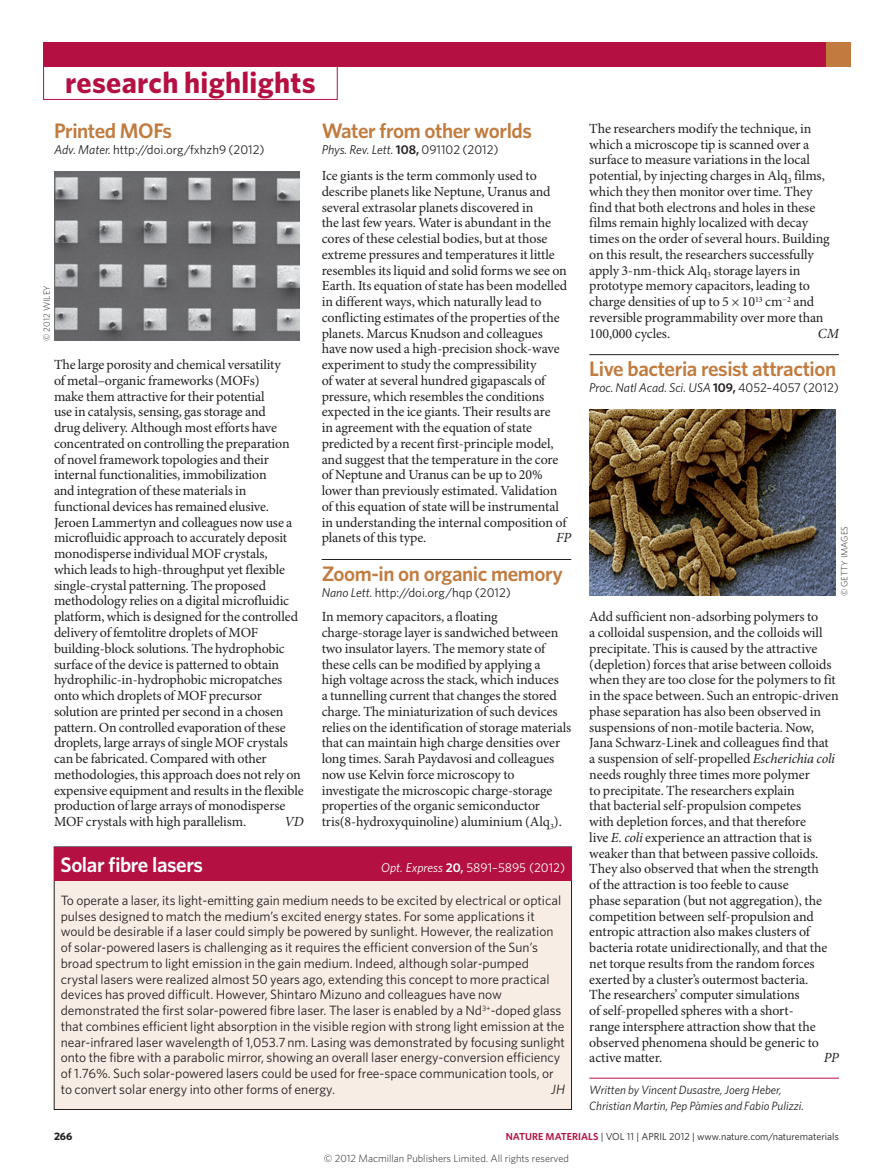
<style>
.page{position:relative;width:893px;height:1174px;background:#fff}
.page>*{position:absolute;margin:0;border:0;box-sizing:border-box;transform-origin:0 0}
.t1{font:700 30px "Whitney";letter-spacing:.01em;color:#b41142}
.Title_w_rule{font:600 21px "Whitney";letter-spacing:-.02em;color:#c17b3f}
.Title{font:600 21px "Whitney";letter-spacing:-.02em;color:#c17b3f}
.RH_box_title{font:600 21px "Whitney";letter-spacing:-.02em;color:#fff}
.Body_first{font:13.95px/15.8px "Minion Pro";letter-spacing:-.01em;color:#231f20}
.Body_first-2{font:italic 13.95px "Minion Pro";letter-spacing:-.005em;color:#231f20}
.Box_body_first{font:13.5px/15.8px "Whitney";color:#231f20}
.Box_body_first-2{font:italic 13.5px "Whitney";color:#231f20}
.Journal_DOI_ref{font:12.75px "Whitney";color:#231f20}
.Journal_DOI_ref-2{font:italic 12.75px "Whitney";letter-spacing:-.005em;color:#231f20}
.RH_box_title-2{font:12.75px "Whitney";color:#fff}
.Author_information{font:italic 12px/15.8px "Whitney";color:#231f20}
.t2{font:700 10.8px "Whitney";color:#231f20}
.t3{font:300 10.5px "Whitney";color:#231f20}
.t4{font:10.2px "Whitney";color:#231f20}
.Picture_credit{font:300 9px "Whitney";color:#231f20}
.s1{font-style:italic}
.s2{font-weight:600;font-style:normal}
.s3{font-style:normal}
.s4{font-weight:600}
.s5{font-weight:600;color:#b41142}
</style>
<div class="page">
<div style="left:43px;top:66px;width:295px;height:34px;border:1px solid #b41142"></div>
<div style="left:43px;top:43px;width:806px;height:24px;background:#b41142"></div>
<div style="left:826px;top:43px;width:24px;height:24px;background:#c17b3f"></div>
<hr style="left:322px;top:559px;width:249px;height:1px;background:#231f20">
<hr style="left:589px;top:354px;width:250px;height:1px;background:#231f20">
<hr style="left:589px;top:1078px;width:250px;height:1px;background:#b41142">
<div style="left:54px;top:847px;width:517px;height:262px;background:#f7ede4"></div>
<div style="left:54px;top:847px;width:517px;height:33px;background:#b41142"></div>
<img style="left:589px;top:409px;width:247px;height:186px">
<img style="left:54px;top:171px;width:246px;height:169px">
<p class="t1" style="left:65px;top:62px;width:252px">research highlights</p>
<p class="Title" style="left:54px;top:117px;width:120px">Printed MOFs</p>
<p class="Journal_DOI_ref" style="left:54px;top:141px;width:212px"><span class="s1">Adv. Mater.</span> http://doi.org/fxhzh9 (2012)</p>
<p class="Title" style="left:322px;top:117px;width:212px">Water from other worlds</p>
<p class="Journal_DOI_ref-2" style="left:322px;top:141px;width:178px">Phys. Rev. Lett. <span class="s2">108,</span> <span class="s3">091102 (2012)</span></p>
<p class="Body_first" style="left:322px;top:168px;width:247px">Ice giants is the term commonly used to describe planets like Neptune, Uranus and several extrasolar planets discovered in<br>the last few years. Water is abundant in the cores of these celestial bodies, but at those extreme pressures and temperatures it little resembles its liquid and solid forms we see on Earth. Its equation of state has been modelled in different ways, which naturally lead to conflicting estimates of the properties of the planets. Marcus Knudson and colleagues have now used a high-precision shock-wave experiment to study the compressibility<br>of water at several hundred gigapascals of pressure, which resembles the conditions expected in the ice giants. Their results are<br>in agreement with the equation of state predicted by a recent first-principle model, and suggest that the temperature in the core of Neptune and Uranus can be up to 20% lower than previously estimated. Validation of this equation of state will be instrumental in understanding the internal composition of planets of this type.</p>
<p class="Picture_credit" style="left:41px;top:341px;width:57px;rotate:-90deg">© 2012 WILEY</p>
<p class="Body_first" style="left:54px;top:357px;width:251px">The large porosity and chemical versatility<br>of metal–organic frameworks (MOFs)<br>make them attractive for their potential<br>use in catalysis, sensing, gas storage and<br>drug delivery. Although most efforts have concentrated on controlling the preparation of novel framework topologies and their internal functionalities, immobilization<br>and integration of these materials in functional devices has remained elusive.<br>Jeroen Lammertyn and colleagues now use a microfluidic approach to accurately deposit monodisperse individual MOF crystals, which leads to high-throughput yet flexible single-crystal patterning. The proposed methodology relies on a digital microfluidic platform, which is designed for the controlled delivery of femtolitre droplets of MOF building-block solutions. The hydrophobic surface of the device is patterned to obtain hydrophilic-in-hydrophobic micropatches onto which droplets of MOF precursor solution are printed per second in a chosen pattern. On controlled evaporation of these droplets, large arrays of single MOF crystals can be fabricated. Compared with other methodologies, this approach does not rely on expensive equipment and results in the flexible production of large arrays of monodisperse MOF crystals with high parallelism.</p>
<p class="Body_first-2" style="left:556px;top:529px;width:17px">FP</p>
<p class="Title_w_rule" style="left:322px;top:559px;width:243px">Zoom-in on organic memory</p>
<p class="Journal_DOI_ref" style="left:322px;top:584px;width:191px"><span class="s1">Nano Lett.</span> http://doi.org/hqp (2012)</p>
<p class="Body_first" style="left:322px;top:609px;width:251px">In memory capacitors, a floating charge-storage layer is sandwiched between two insulator layers. The memory state of these cells can be modified by applying a<br>high voltage across the stack, which induces<br>a tunnelling current that changes the stored charge. The miniaturization of such devices relies on the identification of storage materials that can maintain high charge densities over long times. Sarah Paydavosi and colleagues now use Kelvin force microscopy to investigate the microscopic charge-storage properties of the organic semiconductor tris(8-hydroxyquinoline) aluminium (Alq<sub>3</sub>).</p>
<p class="Body_first-2" style="left:284px;top:813px;width:21px">VD</p>
<p class="RH_box_title" style="left:61px;top:851px;width:144px">Solar fibre lasers</p>
<p class="RH_box_title-2" style="left:381px;top:859px;width:185px"><span class="s1">Opt. Express</span> <span class="s4">20,</span> 5891–5895 (2012)</p>
<p class="Box_body_first" style="left:61px;top:892px;width:506px">To operate a laser, its light-emitting gain medium needs to be excited by electrical or optical pulses designed to match the medium’s excited energy states. For some applications it would be desirable if a laser could simply be powered by sunlight. However, the realization of solar-powered lasers is challenging as it requires the efficient conversion of the Sun’s broad spectrum to light emission in the gain medium. Indeed, although solar-pumped crystal lasers were realized almost 50 years ago, extending this concept to more practical devices has proved difficult. However, Shintaro Mizuno and colleagues have now demonstrated the first solar-powered fibre laser. The laser is enabled by a Nd<sup>3+</sup>-doped glass that combines efficient light absorption in the visible region with strong light emission at the near-infrared laser wavelength of 1,053.7 nm. Lasing was demonstrated by focusing sunlight onto the fibre with a parabolic mirror, showing an overall laser energy-conversion efficiency of 1.76%. Such solar-powered lasers could be used for free-space communication tools, or to convert solar energy into other forms of energy.</p>
<p class="Box_body_first-2" style="left:551px;top:1080px;width:15px">JH</p>
<p class="Body_first" style="left:589px;top:121px;width:242px">The researchers modify the technique, in which a microscope tip is scanned over a surface to measure variations in the local potential, by injecting charges in Alq<sub>3</sub> films, which they then monitor over time. They find that both electrons and holes in these films remain highly localized with decay times on the order of several hours. Building on this result, the researchers successfully apply 3-nm-thick Alq<sub>3</sub> storage layers in prototype memory capacitors, leading to charge densities of up to 5 × 10<sup>13</sup> cm<sup>−2</sup> and reversible programmability over more than 100,000 cycles.</p>
<p class="Body_first-2" style="left:818px;top:325px;width:23px">CM</p>
<p class="Title_w_rule" style="left:589px;top:355px;width:248px">Live bacteria resist attraction</p>
<p class="Journal_DOI_ref-2" style="left:589px;top:379px;width:251px">Proc. Natl Acad. Sci. USA <span class="s2">109,</span> <span class="s3">4052–4057 (2012)</span></p>
<p class="Picture_credit" style="left:838px;top:596px;width:71px;rotate:-90deg">© GETTY IMAGES</p>
<p class="Body_first" style="left:589px;top:609px;width:251px">Add sufficient non-adsorbing polymers to<br>a colloidal suspension, and the colloids will precipitate. This is caused by the attractive (depletion) forces that arise between colloids when they are too close for the polymers to fit in the space between. Such an entropic-driven phase separation has also been observed in suspensions of non-motile bacteria. Now, Jana Schwarz-Linek and colleagues find that<br>a suspension of self-propelled <span class="s1">Escherichia coli </span>needs roughly three times more polymer<br>to precipitate. The researchers explain<br>that bacterial self-propulsion competes<br>with depletion forces, and that therefore<br>live <span class="s1">E. coli</span> experience an attraction that is weaker than that between passive colloids.<br>They also observed that when the strength<br>of the attraction is too feeble to cause<br>phase separation (but not aggregation), the competition between self-propulsion and entropic attraction also makes clusters of bacteria rotate unidirectionally, and that the net torque results from the random forces exerted by a cluster’s outermost bacteria.<br>The researchers’ computer simulations<br>of self-propelled spheres with a short-<br>range intersphere attraction show that the observed phenomena should be generic to active matter.</p>
<p class="Body_first-2" style="left:824px;top:1049px;width:17px">PP</p>
<p class="Author_information" style="left:589px;top:1081px;width:216px">Written by Vincent Dusastre, Joerg Heber,<br>Christian Martin, Pep Pàmies and Fabio Pulizzi.</p>
<p class="t2" style="left:54px;top:1129px;width:20px">266</p>
<p class="t4" style="left:506px;top:1129px;width:335px"><span class="s5">NATURE MATERIALS</span> | VOL 11 | APRIL 2012 | www.nature.com/naturematerials</p>
<p class="t3" style="left:324px;top:1151px;width:247px">© 2012 Macmillan Publishers Limited. All rights reserved</p>
</div>
